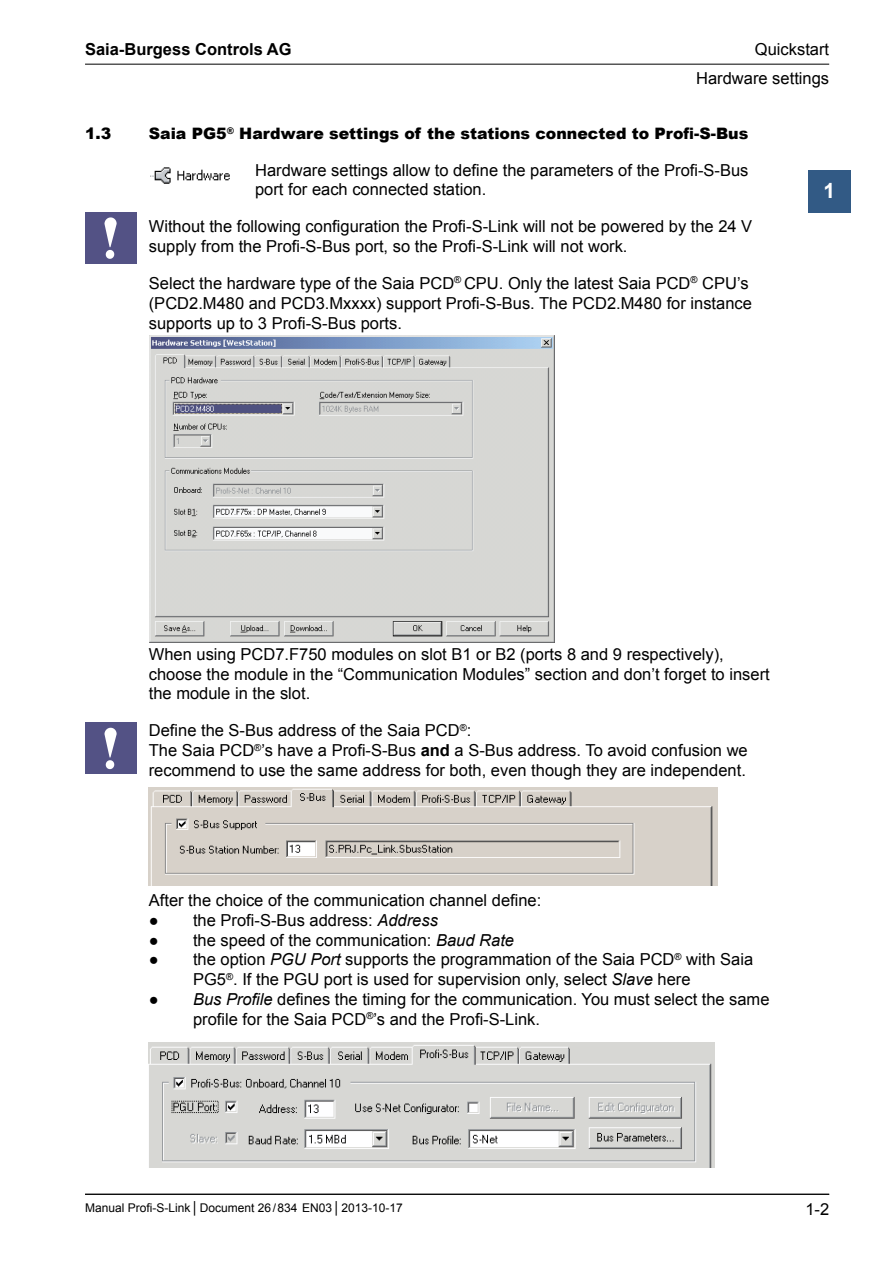
<style>
.page{position:relative;width:893px;height:1263px;background:#fff}
.page>*{position:absolute;margin:0;border:0;box-sizing:border-box;transform-origin:0 0}
.t1{font:700 21px "Arial";color:#fff}
.Fliesstext{font:16.5px/19.8px "Arial";color:#000}
.t2{font:700 16.5px "Arial";color:#000}
.Kopfzeile_rechts{font:16.5px "Arial";color:#000}
.Überschrift_2{font:900 15.75px "Arial";color:#000}
.t3{font:12px "Arial";color:#000}
.s1{font-weight:700}
.s2{font-style:italic}
</style>
<div class="page">
<hr style="left:85px;top:64px;width:744px;height:1px;background:#000">
<hr style="left:85px;top:1194px;width:744px;height:1px;background:#000">
<div style="left:808px;top:170px;width:42px;height:43px;background:#325a85"></div>
<img style="left:150px;top:335px;width:404px;height:307px">
<img style="left:149px;top:788px;width:568px;height:97px">
<img style="left:148px;top:1042px;width:566px;height:126px">
<img style="left:150px;top:167px;width:80px;height:17px">
<div style="left:85px;top:723px;width:51px;height:51px;background:#535285"></div>
<svg style="left:104px;top:728px;width:13px;height:41px"></svg>
<div style="left:85px;top:213px;width:51px;height:51px;background:#535285"></div>
<svg style="left:104px;top:217px;width:13px;height:42px"></svg>
<p class="t2" style="left:85px;top:38px;width:208px">Saia-Burgess Controls AG</p>
<p class="Fliesstext" style="left:755px;top:39px;width:76px">Quickstart</p>
<p class="Fliesstext" style="left:696px;top:69px;width:134px">Hardware settings</p>
<p class="Überschrift_2" style="left:85px;top:122px;width:28px">1.3</p>
<p class="Überschrift_2" style="left:149px;top:122px;width:601px">Saia PG5<sup>®</sup> Hardware settings of the stations connected to Profi-S-Bus</p>
<p class="Fliesstext" style="left:255px;top:160px;width:495px">Hardware settings allow to define the parameters of the Profi-S-Bus port for each connected station.</p>
<p class="Fliesstext" style="left:149px;top:217px;width:605px">Without the following configuration the Profi-S-Link will not be powered by the 24 V supply from the Profi-S-Bus port, so the Profi-S-Link will not work.</p>
<p class="Fliesstext" style="left:149px;top:273px;width:605px">Select the hardware type of the Saia PCD<sup>®</sup> CPU. Only the latest Saia PCD<sup>®</sup> CPU’s (PCD2.M480 and PCD3.Mxxxx) support Profi-S-Bus. The PCD2.M480 for instance supports up to 3 Profi-S-Bus ports.</p>
<p class="t1" style="left:823px;top:177px;width:13px">1</p>
<p class="Fliesstext" style="left:149px;top:644px;width:622px">When using PCD7.F750 modules on slot B1 or B2 (ports 8 and 9 respectively), choose the module in the “Communication Modules” section and don’t forget to insert the module in the slot.</p>
<p class="Fliesstext" style="left:149px;top:721px;width:600px">Define the S-Bus address of the Saia PCD<sup>®</sup>:<br>The Saia PCD<sup>®</sup>’s have a Profi-S-Bus <span class="s1">and</span> a S-Bus address. To avoid confusion we recommend to use the same address for both, even though they are independent.</p>
<p class="Fliesstext" style="left:149px;top:890px;width:394px">After the choice of the communication channel define:</p>
<p class="Fliesstext" style="left:149px;top:910px;width:291px">● the Profi-S-Bus address: <span class="s2">Address</span></p>
<p class="Fliesstext" style="left:149px;top:930px;width:367px">● the speed of the communication: <span class="s2">Baud Rate</span></p>
<p class="Fliesstext" style="left:193px;top:950px;width:562px;text-indent:-44px">● the option <span class="s2">PGU Port</span> supports the programmation of the Saia PCD<sup>®</sup> with Saia<br>PG5<sup>®</sup>. If the PGU port is used for supervision only, select <span class="s2">Slave</span> here</p>
<p class="Fliesstext" style="left:193px;top:989px;width:578px;text-indent:-44px">● <span class="s2">Bus Profile</span> defines the timing for the communication. You must select the same profile for the Saia PCD<sup>®</sup>’s and the Profi-S-Link.</p>
<p class="t3" style="left:85px;top:1200px;width:319px">Manual Profi-S-Link│Document 26/834 EN03 │ 2013-10-17</p>
<p class="Kopfzeile_rechts" style="left:805px;top:1199px;width:25px">1-2</p>
</div>
